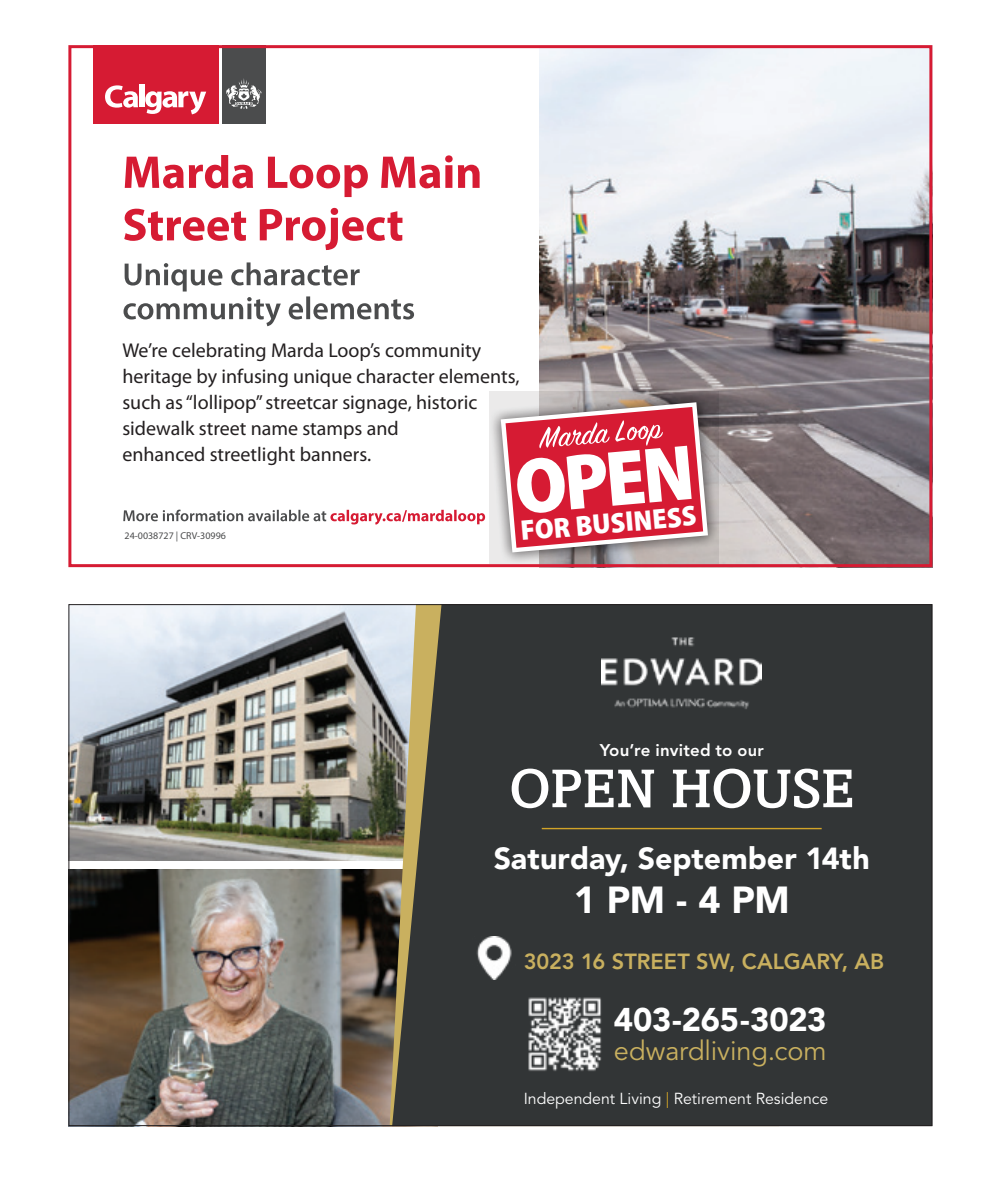
<style>
.page{position:relative;width:990px;height:1188px;background:#fff}
.page>*{position:absolute;margin:0;border:0;box-sizing:border-box;transform-origin:0 0}
.t1{font:900 semi-condensed 79.2px "Myriad Pro";color:#fff}
.t2{font:900 37.4px "Avenir";color:#fff}
.t3{font:900 32.6px "Avenir";letter-spacing:-.01em;color:#fff}
.t4{font:900 30.2px "Avenir";color:#fff}
.t5{font:900 semi-condensed 28.6px "Myriad Pro";color:#fff}
.t6{font:27.2px "Avenir";letter-spacing:-.005em;color:#c9b05f}
.t7{font:800 21.8px "Avenir";color:#c9b05f}
.t8{font:20px/26px "Myriad Pro";color:#231f20}
.t9{font:800 16.8px "Avenir";letter-spacing:.015em;color:#fff}
.t10{font:15.8px "Avenir";color:#fff}
.t11{font:10px "Myriad Pro";color:#4b4c4d}
.s1{font-size:16.2px}
.s2{color:#d2a428}
</style>
<div class="page">
<img style="left:539px;top:49px;width:389px;height:514px">
<div style="left:93px;top:45px;width:126px;height:79px;background:#d61b33"></div>
<div style="left:222px;top:45px;width:43px;height:79px;background:#4b4c4d"></div>
<svg style="left:105px;top:85px;width:33px;height:23px"></svg>
<div style="left:139px;top:85px;width:5px;height:22px;background:#fff"></div>
<svg style="left:145px;top:91px;width:61px;height:23px"></svg>
<svg style="left:226px;top:78px;width:35px;height:31px"></svg>
<svg style="left:125px;top:155px;width:355px;height:42px"></svg>
<svg style="left:124px;top:208px;width:278px;height:42px"></svg>
<svg style="left:123px;top:510px;width:362px;height:15px"></svg>
<svg style="left:124px;top:262px;width:290px;height:64px"></svg>
<svg style="left:489px;top:391px;width:230px;height:172px;background:#b7b2b2"></svg>
<svg style="left:501px;top:402px;width:207px;height:150px;background:#d2495a"></svg>
<div style="left:68px;top:45px;width:864px;height:522px;border:3px solid #d61b33"></div>
<img style="left:70px;top:869px;width:320px;height:255px">
<img style="left:70px;top:606px;width:320px;height:255px">
<div style="left:392px;top:606px;width:538px;height:518px;background:#323536"></div>
<svg style="left:512px;top:769px;width:142px;height:39px"></svg>
<svg style="left:673px;top:769px;width:179px;height:39px"></svg>
<hr style="left:542px;top:828px;width:280px;height:1px;background:#d2a428">
<img style="left:602px;top:630px;width:160px;height:84px">
<img style="left:472px;top:937px;width:43px;height:42px">
<img style="left:526px;top:995px;width:77px;height:77px">
<p class="t8" style="left:122px;top:337px;width:399px">We’re celebrating Marda Loop’s community heritage by infusing unique character elements, such as“lollipop” streetcar signage, historic sidewalk street name stamps and<br>enhanced streetlight banners.</p>
<h1 class="t1" style="left:511px;top:443px;width:181px;rotate:-5deg">OPEN</h1>
<h3 class="t5" style="left:519px;top:515px;width:178px;rotate:-5deg">FOR BUSINESS</h3>
<p class="t11" style="left:125px;top:529px;width:103px">24-0038727 | CRV-30996</p>
<p class="t9" style="left:600px;top:738px;width:166px">You’re invited to <span class="s1">our</span></p>
<h3 class="t4" style="left:494px;top:836px;width:378px">Saturday, September 14th</h3>
<h2 class="t2" style="left:574px;top:873px;width:217px">1 PM - 4 PM</h2>
<p class="t7" style="left:524px;top:946px;width:362px">3023 16 STREET SW, CALGARY, AB</p>
<h3 class="t3" style="left:614px;top:996px;width:214px">403-265-3023</h3>
<h3 class="t6" style="left:614px;top:1031px;width:214px">edwardliving.com</h3>
<p class="t10" style="left:524px;top:1087px;width:306px">Independent Living <span class="s2">|</span> Retirement Residence</p>
</div>
